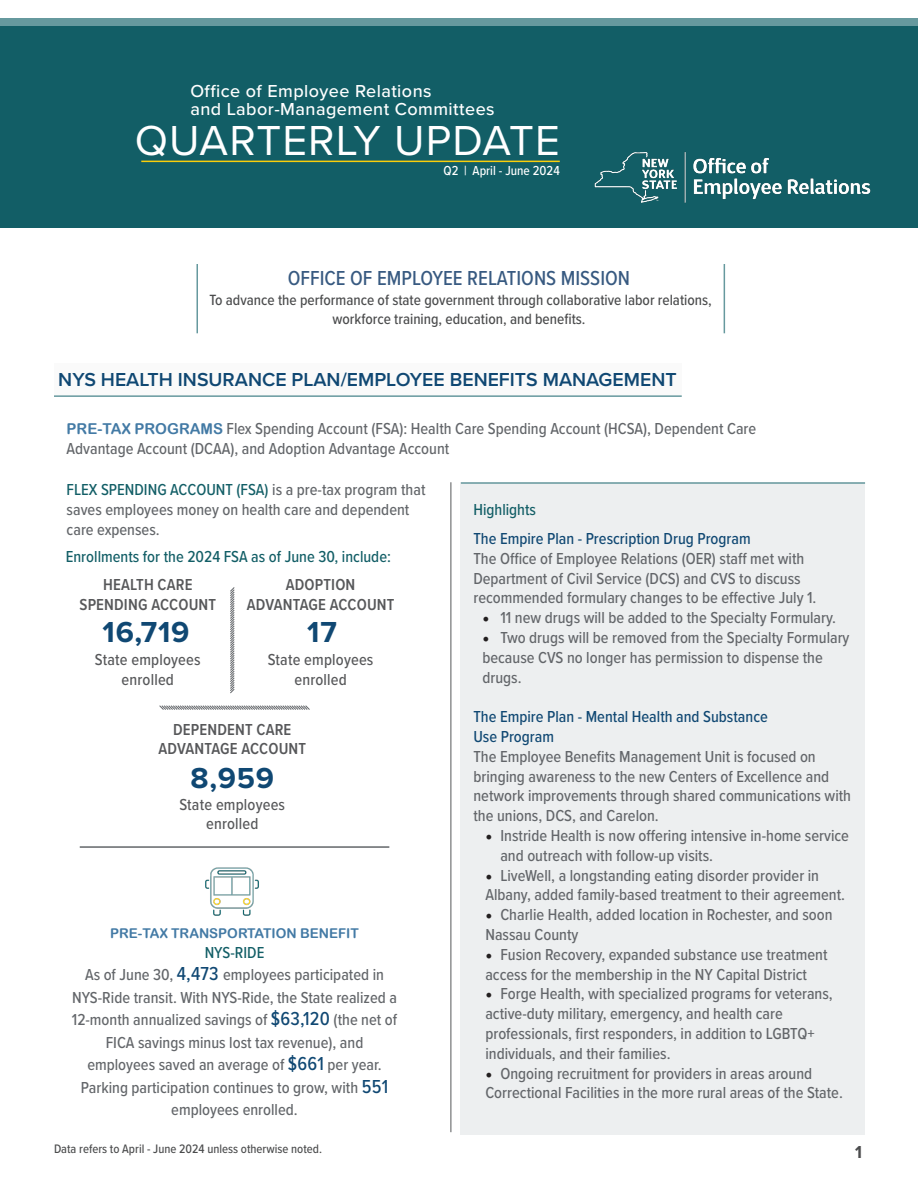
<style>
.page{position:relative;width:918px;height:1188px;background:#fff}
.page>*{position:absolute;margin:0;border:0;box-sizing:border-box;transform-origin:0 0}
.t1{font:43.5px "Proxima Nova";letter-spacing:.025em;color:#fff}
.t2{font:700 30px "Proxima Nova";letter-spacing:.025em;color:#104873}
.t3{font:500 21px "Proxima Nova Cond";color:#385a81}
.t4{font:600 19.5px "Proxima Nova";color:#104873}
.t5{font:500 18px "Proxima Nova";letter-spacing:.025em;color:#fff}
.t6{font:700 18px "Proxima Nova Cond";color:#4b4c4d}
.t7{font:500 16.5px/19.8px "Proxima Nova Cond";color:#63666a}
.t8{font:500 16.5px/19.8px "Proxima Nova Cond";color:#104873}
.t9{font:600 16.5px/19.5px "Proxima Nova Cond";letter-spacing:.01em;color:#57585a;text-align:center}
.t10{font:500 16.5px/19.5px "Proxima Nova Cond";letter-spacing:.01em;color:#57585a;text-align:center}
.t11{font:500 16.5px "Proxima Nova Cond";color:#125e66}
.t12{font:500 15.3px/19.5px "Proxima Nova Cond";color:#4b4c4d;text-align:center}
.t13{font:13.5px "Arial Rounded MT Bold";color:#437aa5}
.t14{font:500 13.5px "Proxima Nova Cond";color:#fff}
.t15{font:500 12.75px "Proxima Nova Cond";color:#4b4c4d}
.s1{font-family:"Arial Rounded MT Bold";font-weight:400;font-size:15px;color:#437aa5}
.s2{color:#125e66}
.s3{font-family:"Minion Pro";font-weight:400;font-size:18px;color:#231f20}
.s4{font-size:19.5px;color:#104873}
</style>
<div class="page">
<div style="left:0;top:18px;width:918px;height:44px;background:#66999e"></div>
<div style="left:0;top:26px;width:918px;height:202px;background:#125e66"></div>
<div style="left:54px;top:363px;width:628px;height:32px;background:#fafafa"></div>
<img style="left:594px;top:152px;width:277px;height:51px">
<hr style="left:54px;top:395px;width:628px;height:2px;background:#66999e">
<img style="left:205px;top:867px;width:54px;height:49px">
<div style="left:461px;top:482px;width:404px;height:653px;background:#edeff0"></div>
<svg style="left:230px;top:587px;width:5px;height:107px"></svg>
<svg style="left:159px;top:705px;width:151px;height:5px"></svg>
<hr style="left:461px;top:482px;width:404px;height:2px;background:#66999e">
<hr style="left:196px;top:264px;width:2px;height:69px;background:#66999e">
<hr style="left:724px;top:264px;width:1px;height:69px;background:#66999e">
<hr style="left:451px;top:482px;width:1px;height:650px;background:#57585a">
<hr style="left:80px;top:846px;width:309px;height:2px;background:#63666a">
<hr style="left:141px;top:161px;width:419px;height:1px;background:#face0b">
<p class="t5" style="left:190px;top:78px;width:243px">Office of Employee Relations</p>
<h1 class="t1" style="left:135px;top:108px;width:426px">QUARTERLY UPDATE</h1>
<p class="t5" style="left:190px;top:96px;width:306px">and Labor-Management Committees</p>
<p class="t14" style="left:444px;top:161px;width:118px">Q2 | April - June 2024</p>
<p class="t3" style="left:288px;top:263px;width:344px">OFFICE OF EMPLOYEE RELATIONS MISSION</p>
<p class="t12" style="left:209px;top:289px;width:504px">To advance the performance of state government through collaborative labor relations, workforce training, education, and benefits.</p>
<p class="t4" style="left:58px;top:365px;width:620px">NYS HEALTH INSURANCE PLAN/EMPLOYEE BENEFITS MANAGEMENT</p>
<p class="t7" style="left:67px;top:418px;width:691px"><span class="s1">PRE-TAX PROGRAMS</span> Flex Spending Account (FSA): Health Care Spending Account (HCSA), Dependent Care<br>Advantage Account (DCAA), and Adoption Advantage Account</p>
<p class="t7" style="left:67px;top:479px;width:360px"><span class="s2">FLEX SPENDING ACCOUNT (FSA)</span> is a pre-tax program that saves employees money on health care and dependent care expenses.</p>
<p class="t11" style="left:66px;top:544px;width:327px">Enrollments for the 2024 FSA as of June 30, include:</p>
<p class="t9" style="left:80px;top:575px;width:138px">HEALTH CARE<br>SPENDING ACCOUNT</p>
<h2 class="t2" style="left:103px;top:609px;width:88px">16,719</h2>
<p class="t10" style="left:95px;top:650px;width:107px">State employees enrolled</p>
<p class="t11" style="left:473px;top:498px;width:64px">Highlights</p>
<p class="t8" style="left:473px;top:528px;width:279px">The Empire Plan - Prescription Drug Program</p>
<p class="t7" style="left:473px;top:548px;width:345px">The Office of Employee Relations (OER) staff met with<br>Department of Civil Service (DCS) and CVS to discuss recommended formulary changes to be effective July 1.</p>
<p class="t7" style="left:482px;top:607px;width:355px"><span class="s3">•</span> 11 new drugs will be added to the Specialty Formulary.</p>
<p class="t7" style="left:482px;top:627px;width:369px"><span class="s3">•</span> Two drugs will be removed from the Specialty Formulary because CVS no longer has permission to dispense the drugs.</p>
<p class="t8" style="left:473px;top:706px;width:296px">The Empire Plan - Mental Health and Substance<br>Use Program</p>
<p class="t7" style="left:473px;top:746px;width:379px">The Employee Benefits Management Unit is focused on bringing awareness to the new Centers of Excellence and network improvements through shared communications with the unions, DCS, and Carelon.</p>
<p class="t7" style="left:500px;top:825px;width:350px;text-indent:-15px"><span class="s3">•</span> Instride Health is now offering intensive in-home service and outreach with follow-up visits.</p>
<p class="t7" style="left:485px;top:865px;width:361px"><span class="s3">•</span> LiveWell, a longstanding eating disorder provider in<br>Albany, added family-based treatment to their agreement.</p>
<p class="t7" style="left:485px;top:904px;width:349px"><span class="s3">•</span> Charlie Health, added location in Rochester, and soon<br>Nassau County</p>
<p class="t7" style="left:485px;top:944px;width:344px"><span class="s3">•</span> Fusion Recovery, expanded substance use treatment access for the membership in the NY Capital District</p>
<p class="t7" style="left:485px;top:983px;width:349px"><span class="s3">•</span> Forge Health, with specialized programs for veterans, active-duty military, emergency, and health care professionals, first responders, in addition to LGBTQ+ individuals, and their families.</p>
<p class="t7" style="left:485px;top:1063px;width:359px"><span class="s3">•</span> Ongoing recruitment for providers in areas around<br>Correctional Facilities in the more rural areas of the State.</p>
<p class="t9" style="left:247px;top:575px;width:149px">ADOPTION<br>ADVANTAGE ACCOUNT</p>
<h2 class="t2" style="left:307px;top:609px;width:31px">17</h2>
<p class="t10" style="left:268px;top:650px;width:107px">State employees enrolled</p>
<p class="t9" style="left:158px;top:719px;width:149px">DEPENDENT CARE<br>ADVANTAGE ACCOUNT</p>
<h2 class="t2" style="left:191px;top:756px;width:85px">8,959</h2>
<p class="t10" style="left:179px;top:794px;width:107px">State employees enrolled</p>
<p class="t13" style="left:110px;top:925px;width:250px">PRE-TAX TRANSPORTATION BENEFIT</p>
<p class="t7" style="left:72px;top:940px;width:327px;line-height:22.5px;text-align:center"><span class="s2">NYS-RIDE<br></span>As of June 30, <span class="s4">4,473</span> employees participated in NYS-Ride transit. With NYS-Ride, the State realized a 12-month annualized savings of <span class="s4">$63,120</span> (the net of FICA savings minus lost tax revenue), and employees saved an average of <span class="s4">$661</span> per year.<br>Parking participation continues to grow, with <span class="s4">551 </span>employees enrolled.</p>
<p class="t15" style="left:54px;top:1139px;width:270px">Data refers to April - June 2024 unless otherwise noted.</p>
<p class="t6" style="left:855px;top:1139px;width:8px">1</p>
</div>
